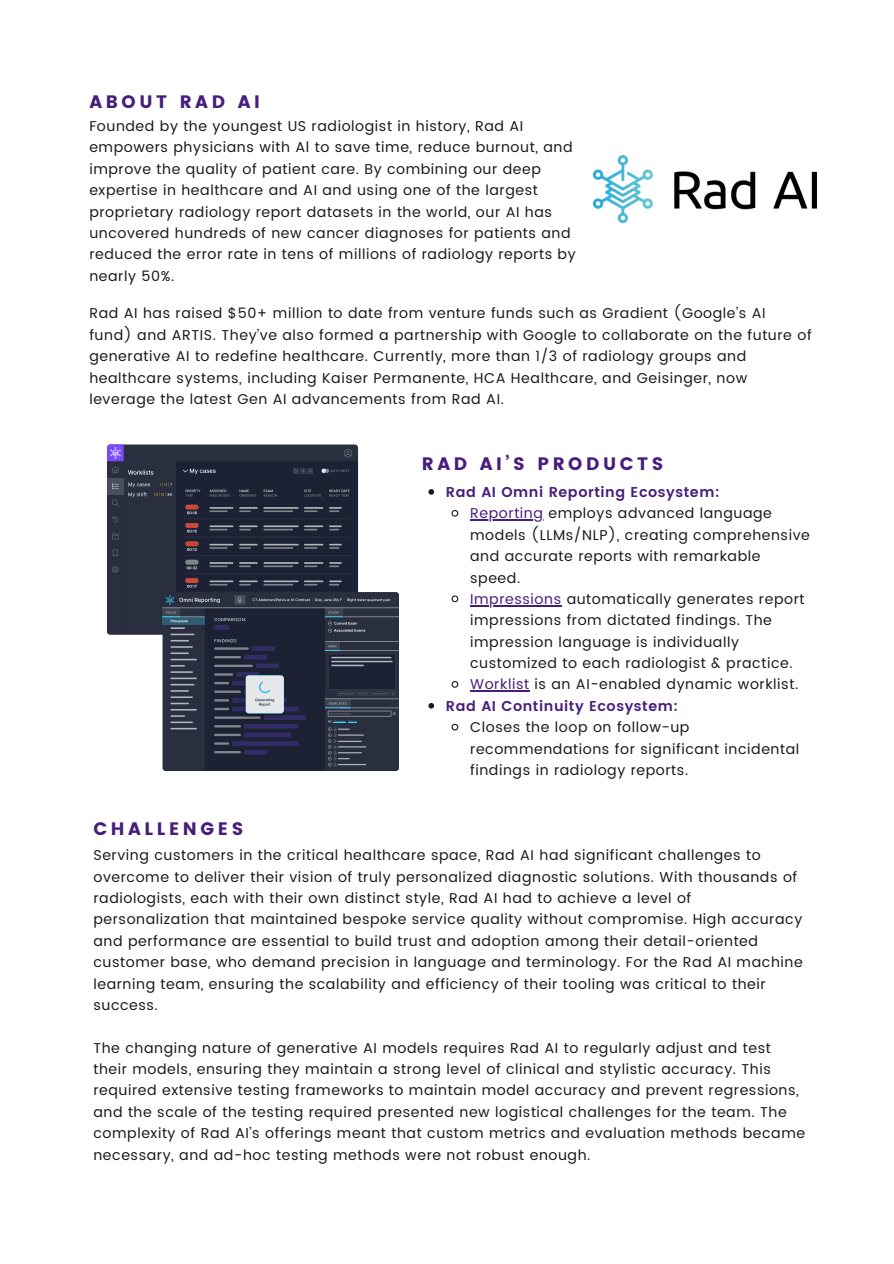
<style>
.page{position:relative;width:894px;height:1264px;background:#fff}
.page>*{position:absolute;margin:0;border:0;box-sizing:border-box;transform-origin:0 0}
.t1{font:18px "Poppins";letter-spacing:.2em;color:#471d7c}
.t2{font:14.25px/21.3px "Poppins";letter-spacing:.04em;color:#191a1d}
.t3{font:600 14.25px "Poppins";letter-spacing:.04em;color:#471d7c}
.s1{color:#471d7c}
</style>
<div class="page">
<svg style="left:107px;top:444px;width:292px;height:327px"></svg>
<img style="left:593px;top:155px;width:223px;height:69px">
<svg style="left:428px;top:489px;width:6px;height:5px"></svg>
<svg style="left:451px;top:509px;width:8px;height:8px"></svg>
<hr style="left:470px;top:519px;width:73px;height:1px;background:#471d7c">
<svg style="left:451px;top:595px;width:8px;height:8px"></svg>
<hr style="left:470px;top:605px;width:91px;height:1px;background:#471d7c">
<svg style="left:451px;top:681px;width:8px;height:7px"></svg>
<hr style="left:470px;top:690px;width:59px;height:1px;background:#471d7c">
<svg style="left:428px;top:703px;width:6px;height:5px"></svg>
<svg style="left:451px;top:723px;width:8px;height:8px"></svg>
<p class="t1" style="left:89px;top:91px;width:172px">ABOUT RAD AI</p>
<h1 class="t2" style="left:89px;top:115px;width:487px">Founded by the youngest US radiologist in history, Rad AI empowers physicians with Al to save time, reduce burnout, and improve the quality of patient care. By combining our deep expertise in healthcare and AI and using one of the largest proprietary radiology report datasets in the world, our AI has uncovered hundreds of new cancer diagnoses for patients and reduced the error rate in tens of millions of radiology reports by nearly 50%.</h1>
<p class="t2" style="left:89px;top:303px;width:723px">Rad AI has raised $50+ million to date from venture funds such as Gradient (Google’s AI fund) and ARTIS. They’ve also formed a partnership with Google to collaborate on the future of generative AI to redefine healthcare. Currently, more than 1/3 of radiology groups and healthcare systems, including Kaiser Permanente, HCA Healthcare, and Geisinger, now leverage the latest Gen AI advancements from Rad AI.</p>
<p class="t1" style="left:421px;top:453px;width:243px">RAD AI’S PRODUCTS</p>
<h1 class="t1" style="left:93px;top:818px;width:151px">CHALLENGES</h1>
<p class="t3" style="left:446px;top:483px;width:275px">Rad AI Omni Reporting Ecosystem:</p>
<p class="t2" style="left:470px;top:503px;width:341px"><span class="s1">Reporting</span> employs advanced language models (LLMs/NLP), creating comprehensive and accurate reports with remarkable speed.</p>
<h1 class="t2" style="left:470px;top:588px;width:336px"><span class="s1">Impressions</span> automatically generates report impressions from dictated findings. The impression language is individually customized to each radiologist &amp; practice.</h1>
<p class="t2" style="left:470px;top:674px;width:329px"><span class="s1">Worklist</span> is an AI-enabled dynamic worklist.</p>
<p class="t3" style="left:446px;top:697px;width:233px">Rad AI Continuity Ecosystem:</p>
<p class="t2" style="left:470px;top:716px;width:330px">Closes the loop on follow-up recommendations for significant incidental findings in radiology reports.</p>
<p class="t2" style="left:93px;top:844px;width:710px">Serving customers in the critical healthcare space, Rad AI had significant challenges to overcome to deliver their vision of truly personalized diagnostic solutions. With thousands of radiologists, each with their own distinct style, Rad AI had to achieve a level of personalization that maintained bespoke service quality without compromise. High accuracy and performance are essential to build trust and adoption among their detail-oriented customer base, who demand precision in language and terminology. For the Rad AI machine learning team, ensuring the scalability and efficiency of their tooling was critical to their success.</p>
<p class="t2" style="left:93px;top:1037px;width:713px">The changing nature of generative AI models requires Rad AI to regularly adjust and test their models, ensuring they maintain a strong level of clinical and stylistic accuracy. This required extensive testing frameworks to maintain model accuracy and prevent regressions, and the scale of the testing required presented new logistical challenges for the team. The complexity of Rad AI’s offerings meant that custom metrics and evaluation methods became necessary, and ad-hoc testing methods were not robust enough.</p>
</div>
